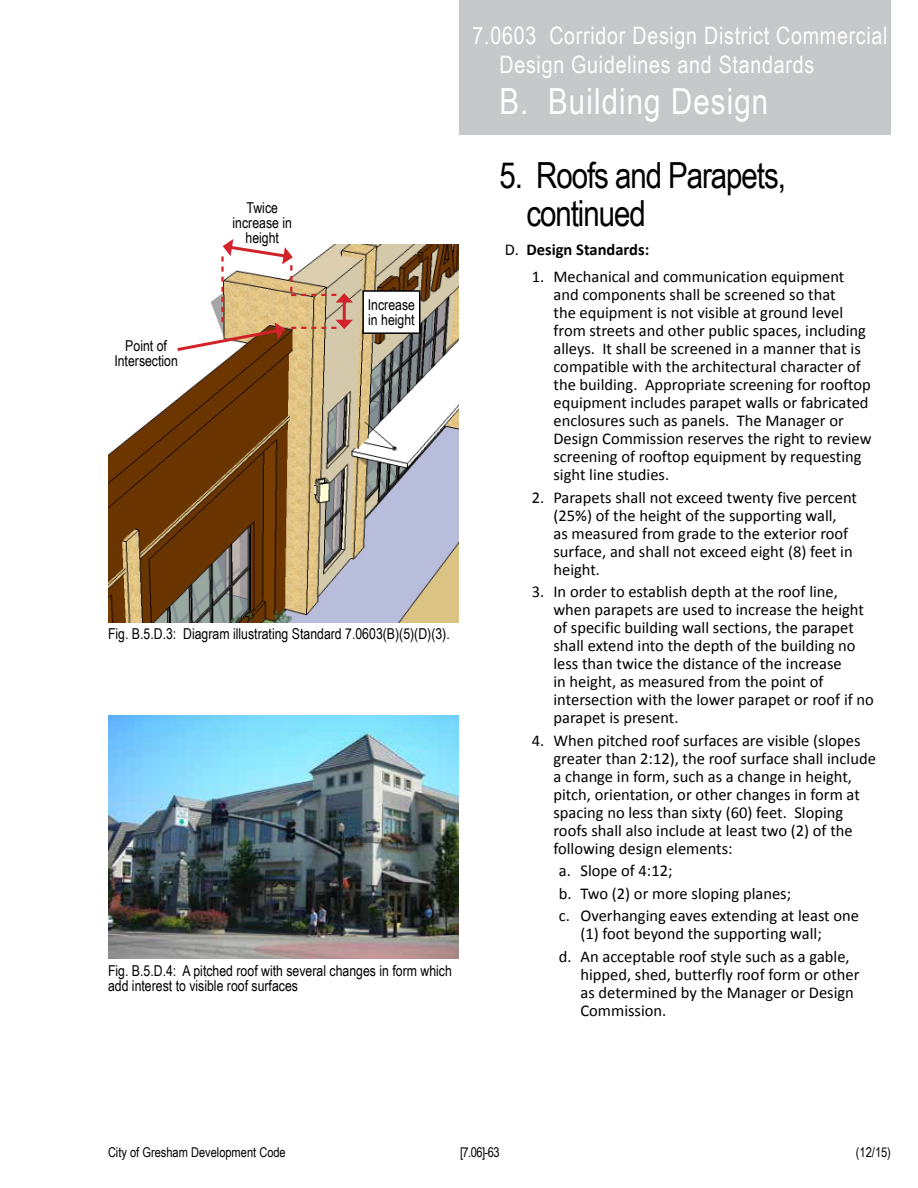
<style>
.page{position:relative;width:918px;height:1188px;background:#fff}
.page>*{position:absolute;margin:0;border:0;box-sizing:border-box;transform-origin:0 0}
.t1{font:36px/37.5px "Arial Narrow";letter-spacing:-.03em;color:#000}
.t2{font:36px "Arial Narrow";letter-spacing:.03em;color:#fff}
.t3{font:24px/28.8px "Arial Narrow";letter-spacing:.03em;color:#fff}
.t4{font:16.5px/18px "Calibri";color:#000}
.t5{font:700 16.5px "Calibri";color:#000}
.t6{font:15px/15px "Arial Narrow";color:#000;text-align:center}
.t7{font:13.5px "Arial Narrow";color:#000}
.s1{font-weight:400}
</style>
<div class="page">
<div style="left:459px;top:0;width:432px;height:135px;background:#c7c8ca"></div>
<img style="left:108px;top:244px;width:351px;height:378px">
<div style="left:363px;top:291px;width:57px;height:42px;background:#fff"></div>
<div style="left:362px;top:290px;width:58px;height:44px;border:2px solid #000"></div>
<svg style="left:174px;top:239px;width:179px;height:114px"></svg>
<img style="left:108px;top:716px;width:351px;height:242px">
<h2 class="t3" style="left:500px;top:21px;width:390px;text-indent:-27px">7.0603 Corridor Design District Commercial<br>Design Guidelines and Standards</h2>
<p class="t6" style="left:114px;top:338px;width:65px">Point of<br>Intersection</p>
<p class="t6" style="left:233px;top:200px;width:61px">Twice increase in height</p>
<p class="t6" style="left:368px;top:297px;width:49px;text-align:left">Increase in height</p>
<p class="t6" style="left:108px;top:625px;width:343px">Fig. B.5.D.3: Diagram illustrating Standard 7.0603(B)(5)(D)(3).</p>
<p class="t6" style="left:108px;top:963px;width:345px;text-align:left">Fig. B.5.D.4: A pitched roof with several changes in form which add interest to visible roof surfaces</p>
<h1 class="t2" style="left:500px;top:75px;width:270px">B. Building Design</h1>
<h1 class="t1" style="left:526px;top:155px;width:261px;text-indent:-27px">5. Roofs and Parapets, continued</h1>
<p class="t5" style="left:505px;top:239px;width:146px"><span class="s1">D.</span> Design Standards:</p>
<p class="t4" style="left:553px;top:268px;width:320px;text-indent:-22px">1. Mechanical and communication equipment and components shall be screened so that<br>the equipment is not visible at ground level from streets and other public spaces, including alleys. It shall be screened in a manner that is compatible with the architectural character of the building. Appropriate screening for rooftop equipment includes parapet walls or fabricated enclosures such as panels. The Manager or Design Commission reserves the right to review screening of rooftop equipment by requesting sight line studies.</p>
<p class="t4" style="left:553px;top:488px;width:305px;text-indent:-22px">2. Parapets shall not exceed twenty five percent (25%) of the height of the supporting wall,<br>as measured from grade to the exterior roof surface, and shall not exceed eight (8) feet in height.</p>
<p class="t4" style="left:553px;top:583px;width:322px;text-indent:-22px">3. In order to establish depth at the roof line, when parapets are used to increase the height of specific building wall sections, the parapet shall extend into the depth of the building no less than twice the distance of the increase<br>in height, as measured from the point of intersection with the lower parapet or roof if no parapet is present.</p>
<p class="t4" style="left:553px;top:731px;width:324px;text-indent:-22px">4. When pitched roof surfaces are visible (slopes greater than 2:12), the roof surface shall include a change in form, such as a change in height, pitch, orientation, or other changes in form at spacing no less than sixty (60) feet. Sloping roofs shall also include at least two (2) of the following design elements:</p>
<p class="t4" style="left:559px;top:860px;width:302px;line-height:22.5px">a. Slope of 4:12;<br>b. Two (2) or more sloping planes;<br>c. Overhanging eaves extending at least one</p>
<p class="t4" style="left:559px;top:923px;width:292px;line-height:22.5px;text-align:center">(1) foot beyond the supporting wall;<br>d. An acceptable roof style such as a gable,</p>
<p class="t4" style="left:580px;top:966px;width:281px">hipped, shed, butterfly roof form or other as determined by the Manager or Design<br>Commission.</p>
<p class="t7" style="left:108px;top:1143px;width:179px">City of Gresham Development Code</p>
<p class="t7" style="left:460px;top:1143px;width:41px">[7.06]-63</p>
<p class="t7" style="left:856px;top:1143px;width:37px">(12/15)</p>
</div>
